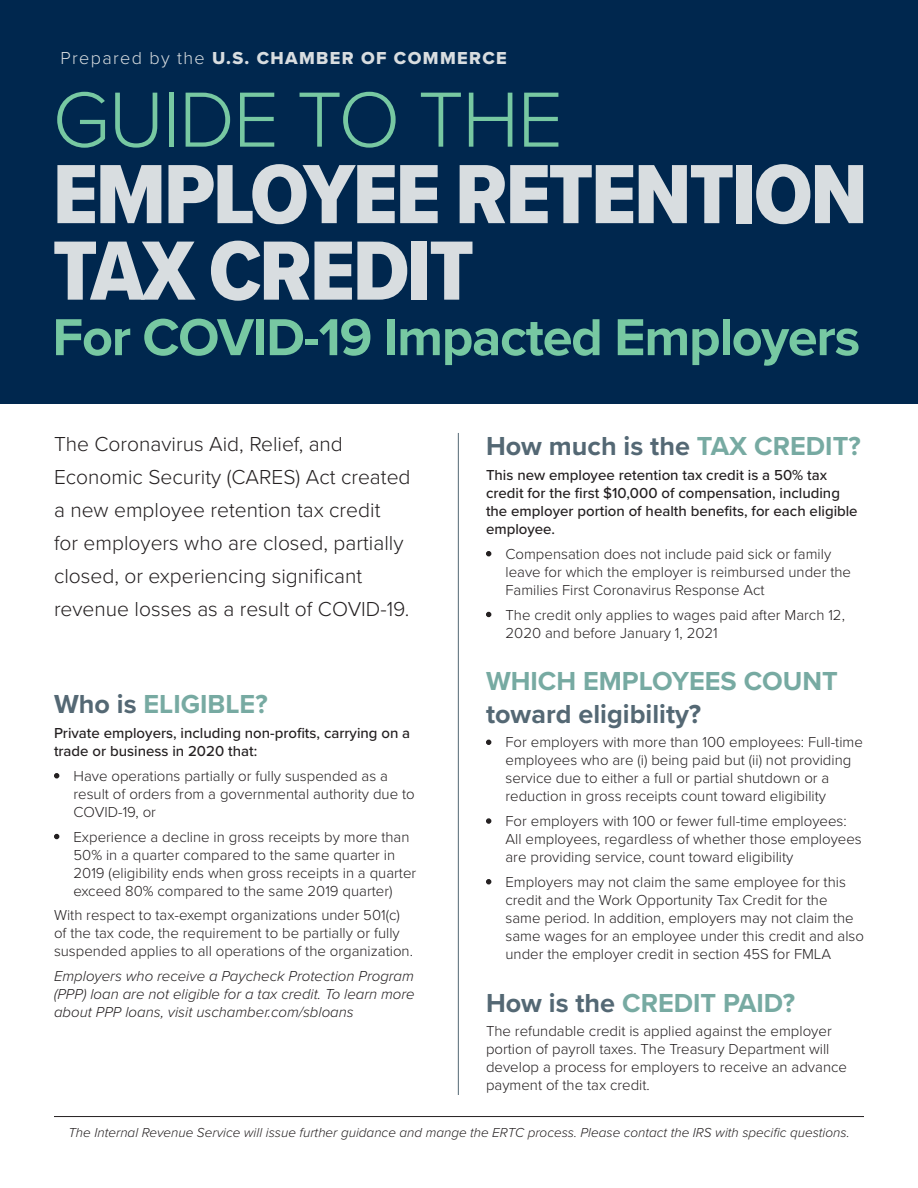
<style>
.page{position:relative;width:918px;height:1188px;background:#fff}
.page>*{position:absolute;margin:0;border:0;box-sizing:border-box;transform-origin:0 0}
.t1{font:87px/76.5px "Proxima Nova Cond Extrabld";letter-spacing:-.03em;color:#d8dde0;scale:1.07 1}
.t2{font:300 81px "Proxima Nova";letter-spacing:-.02em;color:#77c8a2}
.t3{font:700 53.85px "Proxima Nova";letter-spacing:-.025em;color:#77c8a2}
.t4{font:700 27px/32.4px "Proxima Nova";color:#77aaa2}
.t5{font:700 27px "Proxima Nova";color:#546874}
.t6{font:300 21px/33px "Proxima Nova";color:#231f20}
.t7{font:18px "Proxima Nova Extrabld";letter-spacing:.075em;color:#d8dde0}
.t8{font:300 15px/18px "Proxima Nova";color:#231f20}
.t9{font:500 15px/18px "Proxima Nova";color:#231f20}
.t10{font:italic 300 15px/18px "Proxima Nova";color:#231f20;text-align:justify}
.t11{font:italic 300 13.5px "Proxima Nova";color:#231f20}
.s1{font-family:"Proxima Nova";font-weight:300}
.s2{color:#77aaa2}
.s3{font-weight:900}
.s4{color:#546874}
</style>
<div class="page">
<div style="left:0;top:0;width:918px;height:404px;background:#00274e"></div>
<hr style="left:458px;top:433px;width:1px;height:662px;background:#546874">
<hr style="left:54px;top:1116px;width:810px;height:1px;background:#231f20">
<p class="t7" style="left:61px;top:44px;width:448px"><span class="s1">Prepared by the</span> U.S. CHAMBER OF COMMERCE</p>
<p class="t2" style="left:52px;top:59px;width:512px">GUIDE TO THE</p>
<p class="t1" style="left:52px;top:155px;width:764px">EMPLOYEE RETENTION<br>TAX CREDIT</p>
<p class="t3" style="left:52px;top:297px;width:809px">For COVID-19 Impacted Employers</p>
<p class="t5" style="left:486px;top:426px;width:376px">How much is the <span class="s2">TAX CREDIT?</span></p>
<p class="t9" style="left:486px;top:466px;width:373px">This new employee retention tax credit is a 50% tax credit for the first $10,000 of compensation, including the employer portion of health benefits, for each eligible employee.</p>
<p class="t8" style="left:506px;top:544px;width:347px;text-indent:-20px"><span class="s3">•</span> Compensation does not include paid sick or family leave for which the employer is reimbursed under the<br>Families First Coronavirus Response Act</p>
<p class="t8" style="left:506px;top:605px;width:341px;text-indent:-20px"><span class="s3">•</span> The credit only applies to wages paid after March 12,<br>2020 and before January 1, 2021</p>
<p class="t4" style="left:486px;top:664px;width:354px">WHICH EMPLOYEES COUNT <span class="s4">toward eligibility?</span></p>
<p class="t8" style="left:506px;top:733px;width:359px;text-indent:-20px"><span class="s3">•</span> For employers with more than 100 employees: Full-time employees who are (i) being paid but (ii) not providing service due to either a full or partial shutdown or a reduction in gross receipts count toward eligibility</p>
<p class="t8" style="left:506px;top:811px;width:358px;text-indent:-20px"><span class="s3">•</span> For employers with 100 or fewer full-time employees:<br>All employees, regardless of whether those employees are providing service, count toward eligibility</p>
<p class="t8" style="left:506px;top:872px;width:360px;text-indent:-20px"><span class="s3">•</span> Employers may not claim the same employee for this credit and the Work Opportunity Tax Credit for the same period. In addition, employers may not claim the same wages for an employee under this credit and also under the employer credit in section 45S for FMLA</p>
<p class="t4" style="left:486px;top:986px;width:311px"><span class="s4">How is the</span> CREDIT PAID?</p>
<p class="t8" style="left:486px;top:1021px;width:363px">The refundable credit is applied against the employer portion of payroll taxes. The Treasury Department will develop a process for employers to receive an advance payment of the tax credit.</p>
<p class="t11" style="left:68px;top:1122px;width:783px">The Internal Revenue Service will issue further guidance and mange the ERTC process. Please contact the IRS with specific questions.</p>
<p class="t6" style="left:54px;top:426px;width:358px">The Coronavirus Aid, Relief, and Economic Security (CARES) Act created a new employee retention tax credit<br>for employers who are closed, partially closed, or experiencing significant revenue losses as a result of COVID-19.</p>
<p class="t4" style="left:54px;top:688px;width:215px"><span class="s4">Who is</span> ELIGIBLE?</p>
<p class="t9" style="left:54px;top:724px;width:358px">Private employers, including non-profits, carrying on a trade or business in 2020 that:</p>
<p class="t8" style="left:74px;top:766px;width:343px;text-indent:-20px"><span class="s3">•</span> Have operations partially or fully suspended as a result of orders from a governmental authority due to<br>COVID-19, or</p>
<p class="t8" style="left:74px;top:827px;width:344px;text-indent:-20px"><span class="s3">•</span> Experience a decline in gross receipts by more than 50% in a quarter compared to the same quarter in 2019 (eligibility ends when gross receipts in a quarter exceed 80% compared to the same 2019 quarter)</p>
<p class="t8" style="left:54px;top:906px;width:360px">With respect to tax-exempt organizations under 501(c) of the tax code, the requirement to be partially or fully suspended applies to all operations of the organization.</p>
<p class="t10" style="left:54px;top:966px;width:362px">Employers who receive a Paycheck Protection Program (PPP) loan are not eligible for a tax credit. To learn more about PPP loans, visit uschamber.com/sbloans</p>
</div>
